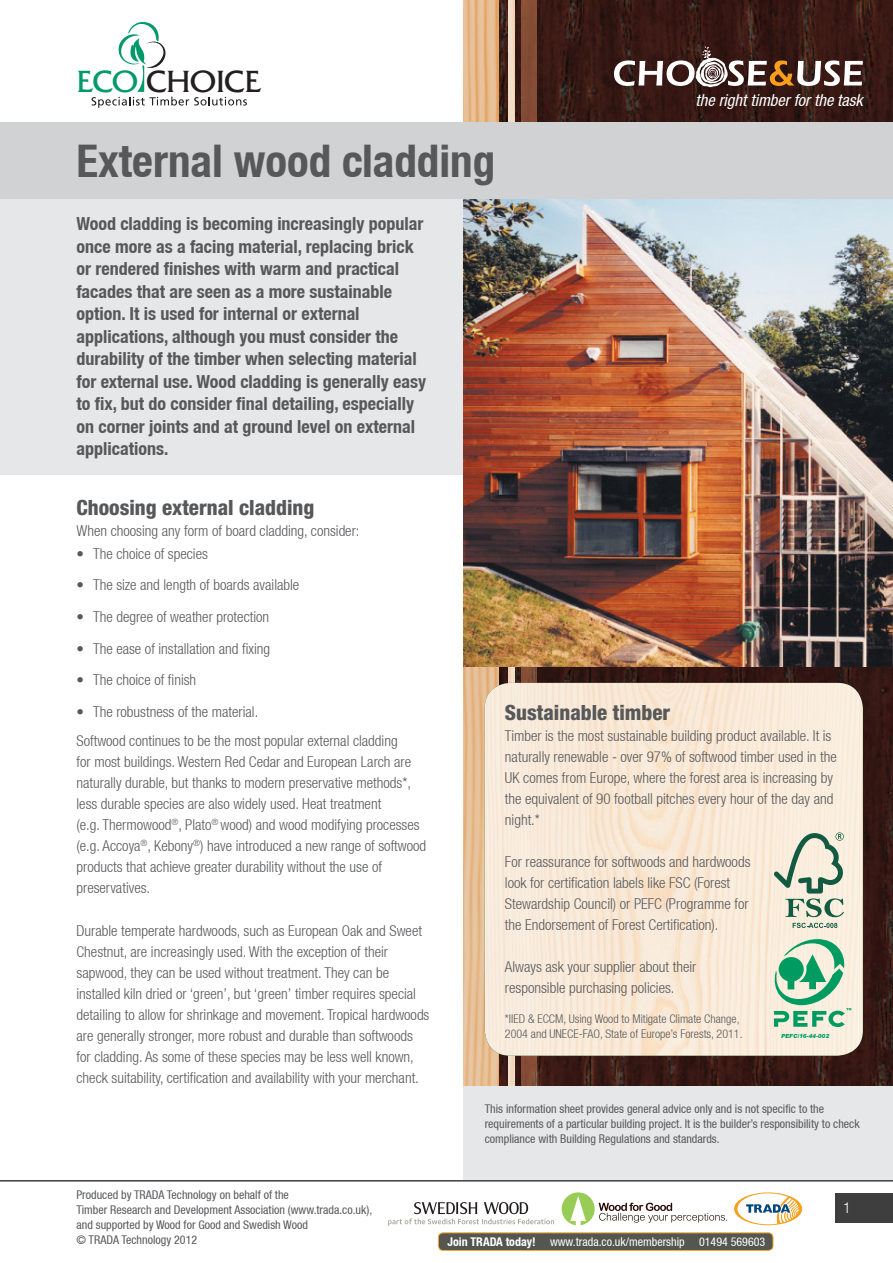
<style>
.page{position:relative;width:893px;height:1263px;background:#fff}
.page>*{position:absolute;margin:0;border:0;box-sizing:border-box;transform-origin:0 0}
.WIS_number{font:700 condensed 45px "Helvetica Neue";color:#57585a}
.t1{font:32.25px "Friz Quadrata";letter-spacing:-.005em;color:#231f20}
.Heading_1{font:800 condensed 21px "Helvetica Neue LT Std";color:#57585a}
.Main_Paragraph{font:700 condensed 18px/22.5px "Helvetica Neue";color:#57585a}
.WIS_details{font:italic condensed 16.5px "Helvetica Neue";color:#fff}
.Body{font:300 condensed 15px/21px "Helvetica Neue";color:#57585a}
.Page_number{font:300 condensed 15px "Helvetica Neue";color:#fff}
.t2{font:condensed 12px/15px "Helvetica Neue";color:#57585a}
.Body-2{font:300 condensed 12px/15px "Helvetica Neue";color:#57585a}
.t3{font:condensed 12px "Helvetica Neue";color:#fff}
.t4{font:italic 900 5.7px "Arial";color:#009b61}
.s1{color:#009a6a}
.s2{font-weight:700}
</style>
<div class="page">
<div style="left:835px;top:1193px;width:58px;height:30px;background:#3e3e3f"></div>
<hr style="left:0;top:1180px;width:893px;height:1px;background:#3e3e3f">
<div style="left:463px;top:1080px;width:430px;height:100px;background:#e6e7e9"></div>
<img style="left:499px;top:0;width:394px;height:1086px">
<img style="left:463px;top:0;width:36px;height:1086px">
<img style="left:508px;top:0;width:7px;height:1086px">
<img style="left:522px;top:0;width:15px;height:1086px">
<div style="left:0;top:198px;width:893px;height:277px;background:#e6e7e9"></div>
<img style="left:463px;top:199px;width:430px;height:468px">
<div style="left:0;top:122px;width:893px;height:77px;background:#d1d2d4"></div>
<svg style="left:614px;top:47px;width:249px;height:40px"></svg>
<img style="left:485px;top:683px;width:378px;height:373px">
<svg style="left:734px;top:1192px;width:68px;height:33px"></svg>
<svg style="left:388px;top:1202px;width:166px;height:24px"></svg>
<svg style="left:562px;top:1192px;width:165px;height:33px"></svg>
<svg style="left:774px;top:832px;width:70px;height:85px;background:#c3cab8"></svg>
<svg style="left:793px;top:923px;width:44px;height:5px"></svg>
<svg style="left:774px;top:939px;width:77px;height:88px;background:#9ecfb0"></svg>
<div style="left:438px;top:1233px;width:335px;height:17px;background:#565650;border-radius:5px"></div>
<div style="left:438px;top:1232px;width:335px;height:19px;border:1px solid #f6a01b;border-radius:5px"></div>
<svg style="left:92px;top:22px;width:155px;height:86px"></svg>
<p class="t1" style="left:77px;top:63px;width:187px"><span class="s1">ECO</span> CHOICE</p>
<p class="WIS_number" style="left:77px;top:134px;width:420px">External wood cladding</p>
<p class="Main_Paragraph" style="left:77px;top:213px;width:351px">Wood cladding is becoming increasingly popular once more as a facing material, replacing brick or rendered finishes with warm and practical facades that are seen as a more sustainable option. It is used for internal or external applications, although you must consider the durability of the timber when selecting material for external use. Wood cladding is generally easy to fix, but do consider final detailing, especially on corner joints and at ground level on external applications.</p>
<p class="WIS_details" style="left:695px;top:90px;width:169px">the right timber for the task</p>
<p class="Heading_1" style="left:77px;top:494px;width:239px">Choosing external cladding</p>
<p class="Body" style="left:77px;top:520px;width:284px">When choosing any form of board cladding, consider:</p>
<p class="Body" style="left:77px;top:543px;width:133px">• The choice of species</p>
<p class="Body" style="left:77px;top:574px;width:224px">• The size and length of boards available</p>
<p class="Body" style="left:77px;top:606px;width:194px">• The degree of weather protection</p>
<p class="Body" style="left:77px;top:638px;width:195px">• The ease of installation and fixing</p>
<p class="Body" style="left:77px;top:669px;width:121px">• The choice of finish</p>
<p class="Body" style="left:77px;top:701px;width:183px">• The robustness of the material.</p>
<p class="Body" style="left:77px;top:730px;width:351px">Softwood continues to be the most popular external cladding<br>for most buildings. Western Red Cedar and European Larch are naturally durable, but thanks to modern preservative methods*, less durable species are also widely used. Heat treatment<br>(e.g. Thermowood<sup>®</sup>, Plato<sup>®</sup> wood) and wood modifying processes (e.g. Accoya<sup>®</sup>, Kebony<sup>®</sup>) have introduced a new range of softwood products that achieve greater durability without the use of preservatives.</p>
<p class="Body" style="left:77px;top:919px;width:347px">Durable temperate hardwoods, such as European Oak and Sweet</p>
<p class="Body" style="left:77px;top:940px;width:354px">Chestnut, are increasingly used. With the exception of their sapwood, they can be used without treatment. They can be installed kiln dried or ‘green’, but ‘green’ timber requires special detailing to allow for shrinkage and movement. Tropical hardwoods are generally stronger, more robust and durable than softwoods for cladding. As some of these species may be less well known, check suitability, certification and availability with your merchant.</p>
<p class="Heading_1" style="left:505px;top:699px;width:167px">Sustainable timber</p>
<p class="Body" style="left:505px;top:725px;width:333px">Timber is the most sustainable building product available. It is naturally renewable - over 97% of softwood timber used in the UK comes from Europe, where the forest area is increasing by the equivalent of 90 football pitches every hour of the day and night.*</p>
<p class="Body" style="left:505px;top:851px;width:247px">For reassurance for softwoods and hardwoods look for certification labels like FSC (Forest Stewardship Council) or PEFC (Programme for the Endorsement of Forest Certification).</p>
<p class="Body" style="left:505px;top:956px;width:193px">Always ask your supplier about their responsible purchasing policies.</p>
<p class="Body-2" style="left:505px;top:1011px;width:239px">*IIED &amp; ECCM, Using Wood to Mitigate Climate Change,<br>2004 and UNECE-FAO, State of Europe’s Forests, 2011.</p>
<p class="t4" style="left:781px;top:1032px;width:50px">PEFC/16-44-002</p>
<p class="t2" style="left:77px;top:1187px;width:214px">Produced by TRADA Technology on behalf of the</p>
<p class="t2" style="left:77px;top:1202px;width:297px">Timber Research and Development Association (www.trada.co.uk), and supported by Wood for Good and Swedish Wood</p>
<p class="t2" style="left:77px;top:1232px;width:122px">© TRADA Technology 2012</p>
<p class="t2" style="left:485px;top:1101px;width:376px">This information sheet provides general advice only and is not specific to the requirements of a particular building project. It is the builder’s responsibility to check compliance with Building Regulations and standards.</p>
<p class="t3" style="left:447px;top:1235px;width:319px"><span class="s2">Join TRADA today!</span> www.trada.co.uk/membership 01494 569603</p>
<p class="Page_number" style="left:843px;top:1199px;width:9px">1</p>
</div>
